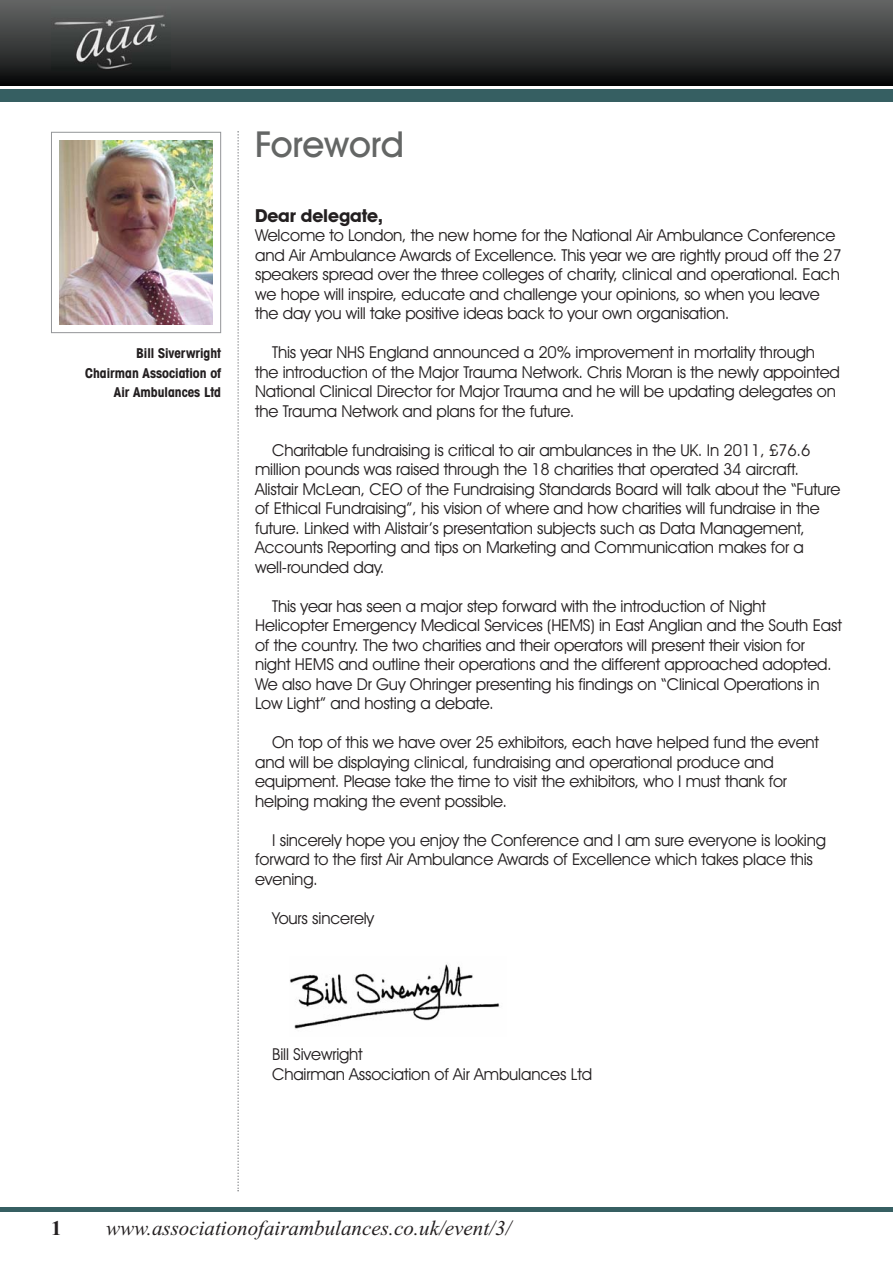
<style>
.page{position:relative;width:893px;height:1263px;background:#fff}
.page>*{position:absolute;margin:0;border:0;box-sizing:border-box;transform-origin:0 0}
.t1{font:500 36px "Avant Garde IT Cby BT";letter-spacing:-.01em;color:#646665}
.t2{font:italic 21px "Times New Roman";color:#231f20}
.t3{font:700 21px "Times New Roman";color:#231f20}
.t4{font:700 18px "Avant Garde IT Cby BT";letter-spacing:-.01em;color:#231f20}
.t5{font:16.5px/19.5px "Avant Garde IT Cby BT";letter-spacing:-.01em;color:#231f20}
.t6{font:700 condensed 13.5px/19.5px "Avant Garde IT Cby BT";color:#231f20;text-align:right}
</style>
<div class="page">
<div style="left:51px;top:132px;width:170px;height:201px;border:1px solid #939598"></div>
<img style="left:60px;top:140px;width:153px;height:185px">
<div style="left:0;top:0;width:893px;height:85px;background:linear-gradient(to bottom,#666868,#0b0c0d)"></div>
<div style="left:0;top:89px;width:893px;height:13px;background:#365f62"></div>
<img style="left:51px;top:6px;width:119px;height:65px">
<hr style="left:0;top:1208px;width:893px;height:4px;background:#365f62">
<svg style="left:237px;top:131px;width:2px;height:1060px"></svg>
<svg style="left:892px;top:0;width:1px;height:85px"></svg>
<img style="left:289px;top:963px;width:211px;height:66px">
<p class="t6" style="left:85px;top:345px;width:137px">Bill Siverwright<br>Chairman Association of<br>Air Ambulances Ltd</p>
<h1 class="t1" style="left:255px;top:131px;width:150px">Foreword</h1>
<p class="t4" style="left:255px;top:207px;width:130px">Dear delegate,</p>
<p class="t5" style="left:255px;top:227px;width:588px">Welcome to London, the new home for the National Air Ambulance Conference and Air Ambulance Awards of Excellence. This year we are rightly proud off the 27 speakers spread over the three colleges of charity, clinical and operational. Each we hope will inspire, educate and challenge your opinions, so when you leave the day you will take positive ideas back to your own organisation.</p>
<p class="t5" style="left:255px;top:344px;width:586px;text-indent:17px">This year NHS England announced a 20% improvement in mortality through the introduction of the Major Trauma Network. Chris Moran is the newly appointed National Clinical Director for Major Trauma and he will be updating delegates on the Trauma Network and plans for the future.</p>
<p class="t5" style="left:255px;top:442px;width:587px;text-indent:17px">Charitable fundraising is critical to air ambulances in the UK. In 2011, £76.6 million pounds was raised through the 18 charities that operated 34 aircraft.<br>Alistair McLean, CEO of the Fundraising Standards Board will talk about the “Future of Ethical Fundraising”, his vision of where and how charities will fundraise in the future. Linked with Alistair’s presentation subjects such as Data Management, Accounts Reporting and tips on Marketing and Communication makes for a well-rounded day.</p>
<p class="t5" style="left:255px;top:598px;width:588px;text-indent:17px">This year has seen a major step forward with the introduction of Night Helicopter Emergency Medical Services (HEMS) in East Anglian and the South East of the country. The two charities and their operators will present their vision for night HEMS and outline their operations and the different approached adopted.<br>We also have Dr Guy Ohringer presenting his findings on “Clinical Operations in Low Light” and hosting a debate.</p>
<p class="t5" style="left:255px;top:734px;width:565px;text-indent:17px">On top of this we have over 25 exhibitors, each have helped fund the event and will be displaying clinical, fundraising and operational produce and equipment. Please take the time to visit the exhibitors, who I must thank for helping making the event possible.</p>
<p class="t5" style="left:255px;top:832px;width:572px;text-indent:17px">I sincerely hope you enjoy the Conference and I am sure everyone is looking forward to the first Air Ambulance Awards of Excellence which takes place this evening.</p>
<p class="t5" style="left:272px;top:910px;width:104px">Yours sincerely</p>
<p class="t5" style="left:272px;top:1046px;width:321px">Bill Sivewright<br>Chairman Association of Air Ambulances Ltd</p>
<p class="t3" style="left:51px;top:1215px;width:12px">1</p>
<p class="t2" style="left:106px;top:1215px;width:407px">www.associationofairambulances.co.uk/event/3/</p>
</div>
